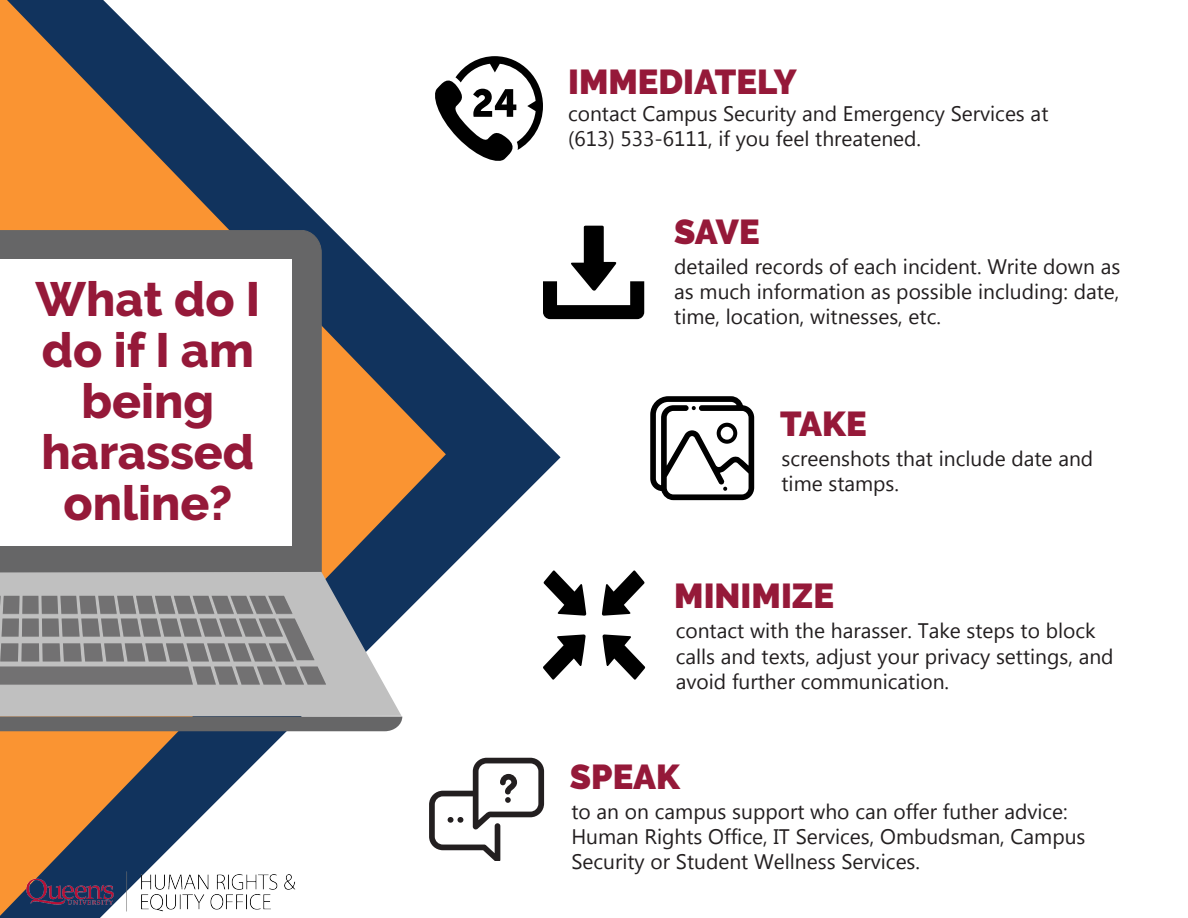
<style>
.page{position:relative;width:1188px;height:918px;background:#fff}
.page>*{position:absolute;margin:0;border:0;box-sizing:border-box;transform-origin:0 0}
.t1{font:800 48px/51px "Raleway";color:#951939;text-align:center}
.t2{font:900 34.5px "Raleway";color:#951939}
.t3{font:21px/25.2px "Myanmar Text";color:#231f20}
</style>
<div class="page">
<svg style="left:0;top:319px;width:561px;height:599px"></svg>
<svg style="left:0;top:0;width:446px;height:916px"></svg>
<div style="left:0;top:230px;width:322px;height:342px;background:#666667"></div>
<svg style="left:0;top:572px;width:402px;height:145px;fill:#c0c0c0"></svg>
<div style="left:0;top:717px;width:402px;height:14px;background:#666667"></div>
<div style="left:0;top:259px;width:292px;height:287px;background:#fff"></div>
<svg style="left:0;top:596px;width:326px;height:89px"></svg>
<img style="left:14px;top:869px;width:320px;height:49px">
<svg style="left:435px;top:56px;width:108px;height:105px"></svg>
<svg style="left:543px;top:226px;width:101px;height:93px"></svg>
<svg style="left:650px;top:396px;width:104px;height:104px"></svg>
<svg style="left:543px;top:570px;width:43px;height:46px"></svg>
<svg style="left:602px;top:570px;width:43px;height:46px"></svg>
<svg style="left:543px;top:634px;width:43px;height:46px"></svg>
<svg style="left:603px;top:634px;width:42px;height:46px"></svg>
<svg style="left:429px;top:758px;width:115px;height:103px"></svg>
<p class="t1" style="left:36px;top:274px;width:226px">What do I do if I am being harassed online?</p>
<p class="t2" style="left:568px;top:62px;width:230px">IMMEDIATELY</p>
<p class="t3" style="left:568px;top:101px;width:482px">contact Campus Security and Emergency Services at (613) 533-6111, if you feel threatened.</p>
<p class="t2" style="left:674px;top:212px;width:87px">SAVE</p>
<p class="t3" style="left:674px;top:254px;width:448px">detailed records of each incident. Write down as as much information as possible including: date,</p>
<p class="t3" style="left:674px;top:305px;width:268px">time, location, witnesses, etc.</p>
<p class="t2" style="left:780px;top:404px;width:88px">TAKE</p>
<p class="t3" style="left:782px;top:446px;width:313px">screenshots that include date and time stamps.</p>
<p class="t2" style="left:674px;top:576px;width:161px">MINIMIZE</p>
<p class="t3" style="left:676px;top:619px;width:439px">contact with the harasser. Take steps to block calls and texts, adjust your privacy settings, and avoid further communication.</p>
<p class="t2" style="left:570px;top:757px;width:112px">SPEAK</p>
<p class="t3" style="left:571px;top:799px;width:498px">to an on campus support who can offer futher advice:</p>
<p class="t3" style="left:571px;top:824px;width:516px">Human Rights Office, IT Services, Ombudsman, Campus<br>Security or Student Wellness Services.</p>
</div>
